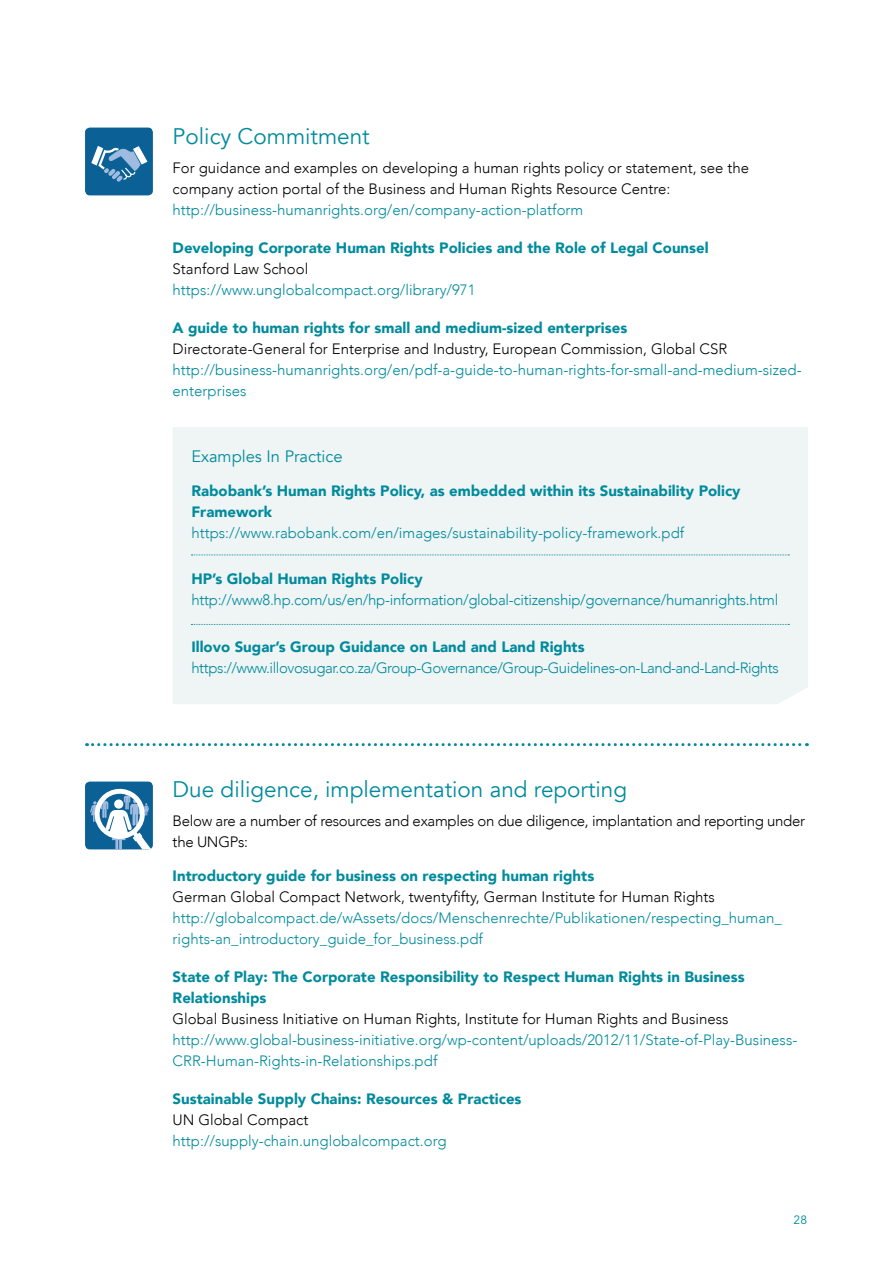
<style>
.page{position:relative;width:893px;height:1263px;background:#fff}
.page>*{position:absolute;margin:0;border:0;box-sizing:border-box;transform-origin:0 0}
.t1{font:22.5px "Avenir";color:#008b9c}
.t2{font:16.5px "Avenir";color:#008b9c}
.t3{font:300 15px/21px "Avenir";color:#008b9c}
.t4{font:900 15px/21px "Avenir";color:#008b9c}
.t5{font:300 15px/21px "Avenir";color:#000}
.t6{font:300 15px/21px "Avenir";letter-spacing:-.02em;color:#000}
.t7{font:300 15px "Avenir";letter-spacing:-.03em;color:#008b9c}
.t8{font:300 15px "Avenir";letter-spacing:-.02em;color:#008b9c}
.t9{font:12px "Avenir LT";color:#008b9c}
</style>
<div class="page">
<div style="left:173px;top:427px;width:635px;height:277px;background:#eff4f5"></div>
<svg style="left:191px;top:554px;width:598px;height:1px"></svg>
<svg style="left:191px;top:624px;width:598px;height:1px"></svg>
<div style="left:85px;top:128px;width:68px;height:67px;background:#0b6195;border-radius:5px"></div>
<svg style="left:91px;top:146px;width:56px;height:36px"></svg>
<div style="left:85px;top:781px;width:68px;height:68px;background:#0b6195;border-radius:5px"></div>
<svg style="left:90px;top:788px;width:61px;height:61px"></svg>
<svg style="left:87px;top:743px;width:720px;height:3px"></svg>
<h1 class="t1" style="left:173px;top:123px;width:199px">Policy Commitment</h1>
<p class="t5" style="left:173px;top:158px;width:578px">For guidance and examples on developing a human rights policy or statement, see the company action portal of the Business and Human Rights Resource Centre:</p>
<p class="t3" style="left:173px;top:200px;width:412px">http://business-humanrights.org/en/company-action-platform</p>
<p class="t4" style="left:173px;top:237px;width:538px">Developing Corporate Human Rights Policies and the Role of Legal Counsel</p>
<p class="t5" style="left:173px;top:259px;width:137px">Stanford Law School</p>
<p class="t3" style="left:173px;top:280px;width:304px">https://www.unglobalcompact.org/library/971</p>
<p class="t4" style="left:173px;top:317px;width:456px">A guide to human rights for small and medium-sized enterprises</p>
<p class="t5" style="left:173px;top:339px;width:556px">Directorate-General for Enterprise and Industry, European Commission, Global CSR</p>
<p class="t3" style="left:173px;top:360px;width:630px">http://business-humanrights.org/en/pdf-a-guide-to-human-rights-for-small-and-medium-sized&shy;enterprises</p>
<p class="t2" style="left:191px;top:447px;width:153px">Examples In Practice</p>
<p class="t4" style="left:191px;top:480px;width:551px">Rabobank’s Human Rights Policy, as embedded within its Sustainability Policy<br>Framework</p>
<p class="t3" style="left:191px;top:522px;width:494px">https://www.rabobank.com/en/images/sustainability-policy-framework.pdf</p>
<p class="t4" style="left:191px;top:568px;width:233px">HP’s Global Human Rights Policy</p>
<p class="t8" style="left:191px;top:591px;width:588px">http://www8.hp.com/us/en/hp-information/global-citizenship/governance/humanrights.html</p>
<p class="t4" style="left:191px;top:636px;width:395px">Illovo Sugar’s Group Guidance on Land and Land Rights</p>
<p class="t7" style="left:191px;top:659px;width:589px">https://www.illovosugar.co.za/Group-Governance/Group-Guidelines-on-Land-and-Land-Rights</p>
<h1 class="t1" style="left:173px;top:776px;width:456px">Due diligence, implementation and reporting</h1>
<p class="t6" style="left:173px;top:811px;width:634px">Below are a number of resources and examples on due diligence, implantation and reporting under the UNGPs:</p>
<p class="t4" style="left:173px;top:865px;width:423px">Introductory guide for business on respecting human rights</p>
<p class="t5" style="left:173px;top:886px;width:544px">German Global Compact Network, twentyfifty, German Institute for Human Rights</p>
<p class="t3" style="left:173px;top:907px;width:611px">http://globalcompact.de/wAssets/docs/Menschenrechte/Publikationen/respecting_human_ rights-an_introductory_guide_for_business.pdf</p>
<p class="t4" style="left:173px;top:966px;width:574px">State of Play: The Corporate Responsibility to Respect Human Rights in Business<br>Relationships</p>
<p class="t5" style="left:173px;top:1008px;width:557px">Global Business Initiative on Human Rights, Institute for Human Rights and Business</p>
<p class="t3" style="left:173px;top:1029px;width:626px">http://www.global-business-initiative.org/wp-content/uploads/2012/11/State-of-Play-Business-<br>CRR-Human-Rights-in-Relationships.pdf</p>
<p class="t4" style="left:173px;top:1088px;width:350px">Sustainable Supply Chains: Resources &amp; Practices</p>
<p class="t5" style="left:173px;top:1109px;width:137px">UN Global Compact</p>
<p class="t3" style="left:173px;top:1130px;width:275px">http://supply-chain.unglobalcompact.org</p>
<p class="t9" style="left:793px;top:1213px;width:15px">28</p>
</div>
